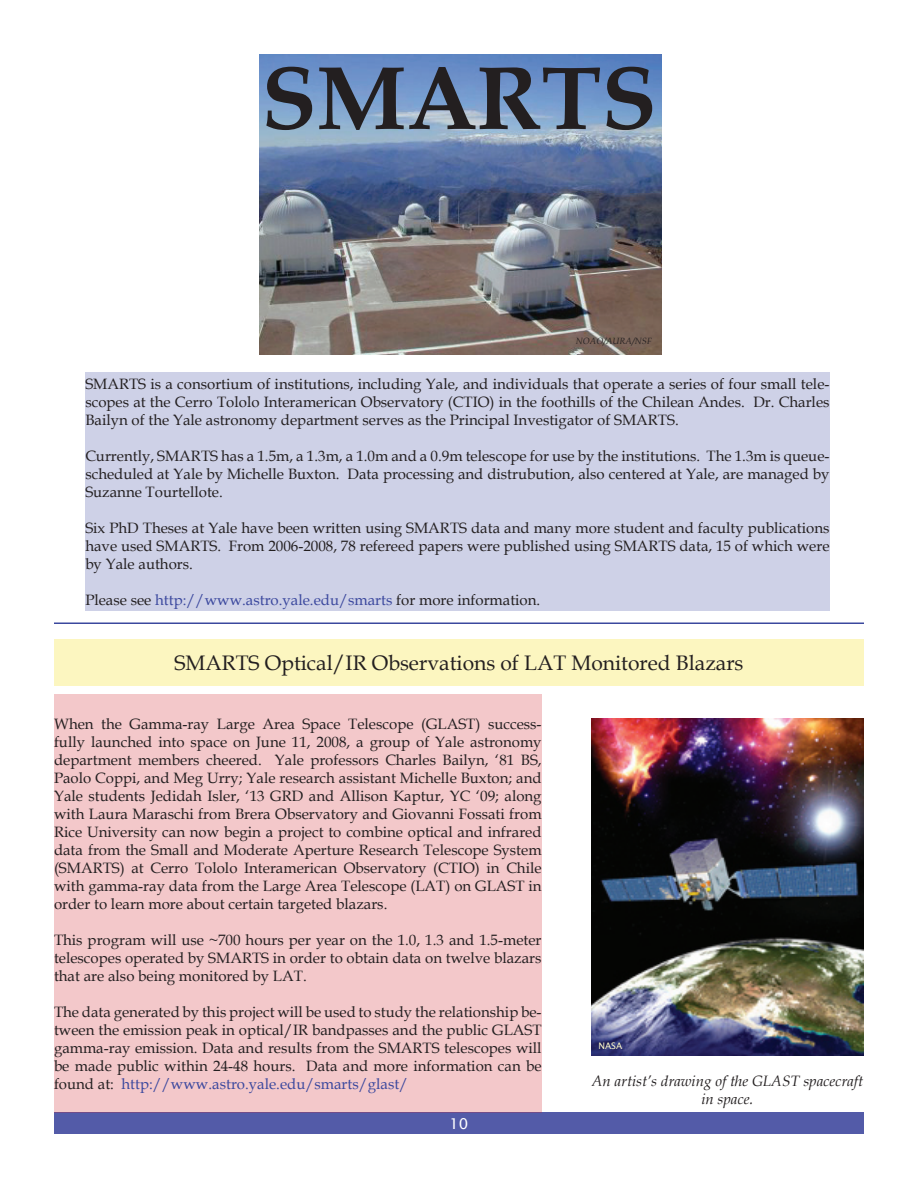
<style>
.page{position:relative;width:918px;height:1188px;background:#fff}
.page>*{position:absolute;margin:0;border:0;box-sizing:border-box;transform-origin:0 0}
.t1{font:700 90px "Book Antiqua";color:#231f20}
.t2{font:21px "Book Antiqua";color:#231f20}
.t3{font:15px/18px "Book Antiqua";color:#231f20;text-align:justify}
.t4{font:15px "Book Antiqua";color:#3b489e}
.t5{font:italic 15px/18px "Book Antiqua";color:#231f20;text-align:center}
.t6{font:15px "Lucida Sans Unicode";color:#fff}
.t7{font:italic 9px "Book Antiqua";color:#231f20}
.t8{font:9px "Lucida Sans Unicode";color:#fdf9cb}
.s1{color:#231f20}
.s2{color:#3b489e}
</style>
<div class="page">
<div style="left:54px;top:1113px;width:810px;height:21px;background:#535ba8"></div>
<img style="left:260px;top:54px;width:401px;height:301px">
<div style="left:85px;top:372px;width:745px;height:238px;background:#ced1e7"></div>
<div style="left:54px;top:694px;width:488px;height:419px;background:#f3c8ca"></div>
<div style="left:54px;top:640px;width:810px;height:46px;background:#fcf6c0"></div>
<img style="left:591px;top:718px;width:273px;height:338px">
<hr style="left:54px;top:622px;width:810px;height:2px;background:#3b489e">
<h1 class="t1" style="left:262px;top:37px;width:397px">SMARTS</h1>
<p class="t7" style="left:576px;top:335px;width:77px">NOAO/AURA/NSF</p>
<p class="t3" style="left:85px;top:374px;width:746px">SMARTS is a consortium of institutions, including Yale, and individuals that operate a series of four small tele&shy;scopes at the Cerro Tololo Interamerican Observatory (CTIO) in the foothills of the Chilean Andes. Dr. Charles Bailyn of the Yale astronomy department serves as the Principal Investigator of SMARTS.</p>
<p class="t3" style="left:85px;top:446px;width:746px">Currently, SMARTS has a 1.5m, a 1.3m, a 1.0m and a 0.9m telescope for use by the institutions. The 1.3m is queue&shy;scheduled at Yale by Michelle Buxton. Data processing and distrubution, also centered at Yale, are managed by Suzanne Tourtellote.</p>
<p class="t3" style="left:85px;top:518px;width:746px">Six PhD Theses at Yale have been written using SMARTS data and many more student and faculty publications have used SMARTS. From 2006-2008, 78 refereed papers were published using SMARTS data, 15 of which were by Yale authors.</p>
<p class="t4" style="left:85px;top:589px;width:456px"><span class="s1">Please see</span> http://www.astro.yale.edu/smarts <span class="s1">for more information.</span></p>
<h2 class="t2" style="left:174px;top:649px;width:571px">SMARTS Optical/IR Observations of LAT Monitored Blazars</h2>
<p class="t3" style="left:54px;top:714px;width:489px">When the Gamma-ray Large Area Space Telescope (GLAST) success&shy;fully launched into space on June 11, 2008, a group of Yale astronomy department members cheered. Yale professors Charles Bailyn, ‘81 BS, Paolo Coppi, and Meg Urry; Yale research assistant Michelle Buxton; and Yale students Jedidah Isler, ‘13 GRD and Allison Kaptur, YC ‘09; along with Laura Maraschi from Brera Observatory and Giovanni Fossati from Rice University can now begin a project to combine optical and infrared data from the Small and Moderate Aperture Research Telescope System (SMARTS) at Cerro Tololo Interamerican Observatory (CTIO) in Chile with gamma-ray data from the Large Area Telescope (LAT) on GLAST in order to learn more about certain targeted blazars.</p>
<p class="t3" style="left:54px;top:930px;width:489px">This program will use ~700 hours per year on the 1.0, 1.3 and 1.5-meter telescopes operated by SMARTS in order to obtain data on twelve blazars that are also being monitored by LAT.</p>
<p class="t3" style="left:54px;top:1002px;width:489px">The data generated by this project will be used to study the relationship be&shy;tween the emission peak in optical/IR bandpasses and the public GLAST gamma-ray emission. Data and results from the SMARTS telescopes will be made public within 24-48 hours. Data and more information can be found at: <span class="s2">http://www.astro.yale.edu/smarts/glast/</span></p>
<p class="t6" style="left:450px;top:1112px;width:20px">10</p>
<p class="t8" style="left:598px;top:1038px;width:25px">NASA</p>
<p class="t5" style="left:592px;top:1071px;width:273px">An artist’s drawing of the GLAST spacecraft in space.</p>
</div>
